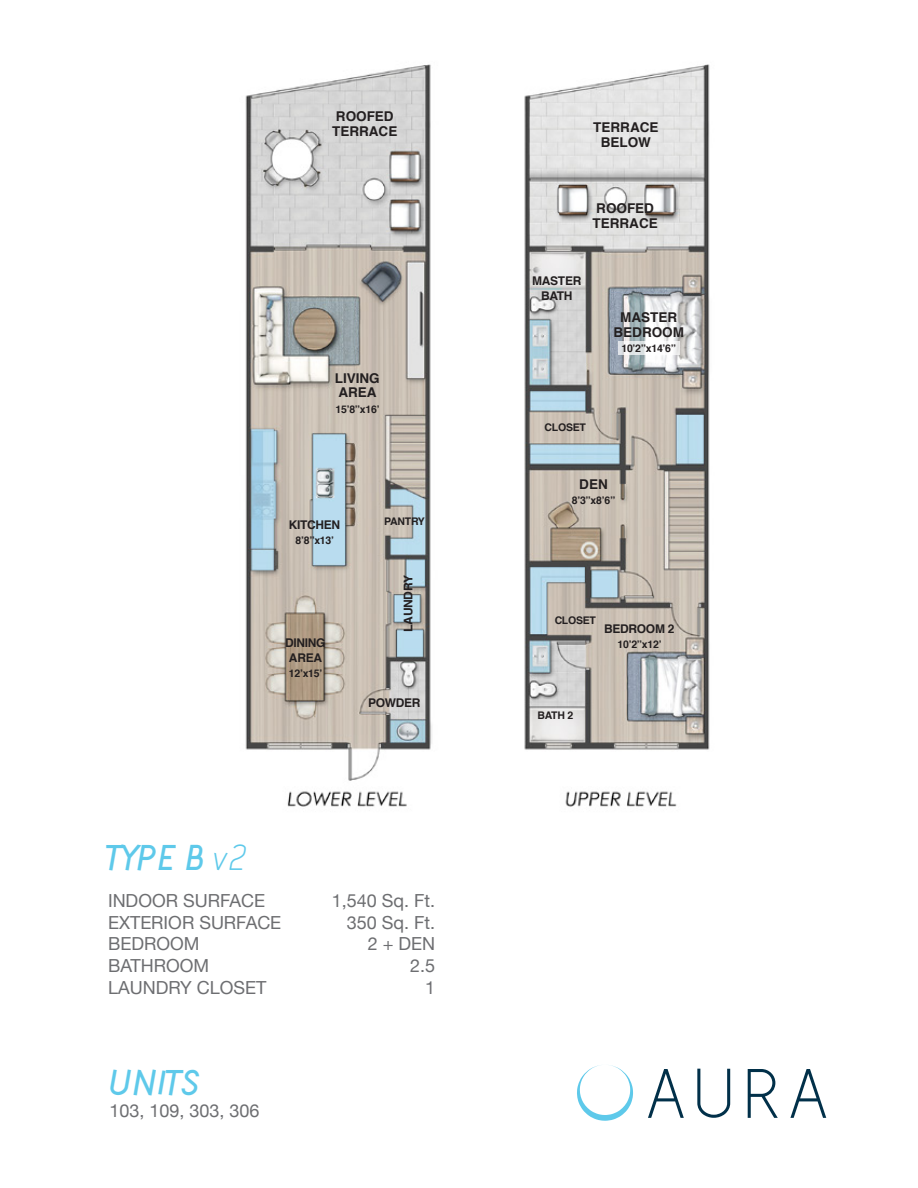
<style>
.page{position:relative;width:918px;height:1188px;background:#fff}
.page>*{position:absolute;margin:0;border:0;box-sizing:border-box;transform-origin:0 0}
.t1{font:italic 700 45px "Acid";color:#5ec9ea}
.t2{font:18px "Helvetica Neue";color:#6d6e71}
.t3{font:700 13.5px/15px "Helvetica";color:#231f20}
.t4{font:700 12px/15px "Helvetica";letter-spacing:-.025em;color:#231f20;text-align:center}
.t5{font:700 10.5px "Helvetica";letter-spacing:-.025em;color:#231f20}
.s1{font-weight:400}
</style>
<div class="page">
<img style="left:245px;top:64px;width:465px;height:743px">
<svg style="left:618px;top:341px;width:62px;height:14px"></svg>
<svg style="left:648px;top:1069px;width:36px;height:49px"></svg>
<svg style="left:697px;top:1069px;width:33px;height:49px"></svg>
<svg style="left:748px;top:1069px;width:30px;height:49px"></svg>
<svg style="left:790px;top:1069px;width:36px;height:49px"></svg>
<svg style="left:577px;top:1065px;width:56px;height:56px"></svg>
<p class="t3" style="left:332px;top:109px;width:67px">ROOFED<br>TERRACE</p>
<p class="t3" style="left:335px;top:370px;width:47px">LIVING<br>AREA</p>
<p class="t5" style="left:336px;top:400px;width:46px">15’8”x16’</p>
<p class="t4" style="left:289px;top:517px;width:53px">KITCHEN</p>
<p class="t5" style="left:296px;top:532px;width:40px">8’8”x13’</p>
<p class="t4" style="left:285px;top:635px;width:42px">DINING<br>AREA</p>
<p class="t5" style="left:289px;top:665px;width:35px">12’x15’</p>
<p class="t5" style="left:384px;top:513px;width:42px">PANTRY</p>
<p class="t4" style="left:401px;top:632px;width:58px;rotate:-90deg">LAUNDRY</p>
<p class="t4" style="left:368px;top:695px;width:54px">POWDER</p>
<h1 class="t1" style="left:107px;top:841px;width:142px">TYPE B <span class="s1">v2</span></h1>
<p class="t2" style="left:108px;top:888px;width:159px">INDOOR SURFACE</p>
<p class="t2" style="left:332px;top:888px;width:105px">1,540 Sq. Ft.</p>
<p class="t2" style="left:108px;top:909px;width:175px">EXTERIOR SURFACE</p>
<p class="t2" style="left:347px;top:909px;width:90px">350 Sq. Ft.</p>
<p class="t2" style="left:108px;top:931px;width:93px">BEDROOM</p>
<p class="t2" style="left:368px;top:931px;width:69px">2 + DEN</p>
<p class="t2" style="left:108px;top:953px;width:103px">BATHROOM</p>
<p class="t2" style="left:410px;top:953px;width:27px">2.5</p>
<p class="t2" style="left:108px;top:974px;width:160px">LAUNDRY CLOSET</p>
<p class="t2" style="left:425px;top:974px;width:12px">1</p>
<h1 class="t1" style="left:109px;top:1067px;width:93px">UNITS</h1>
<p class="t2" style="left:110px;top:1098px;width:152px">103, 109, 303, 306</p>
<p class="t3" style="left:593px;top:120px;width:67px;text-align:center">TERRACE<br>BELOW</p>
<p class="t3" style="left:593px;top:201px;width:67px">ROOFED<br>TERRACE</p>
<p class="t4" style="left:532px;top:273px;width:51px">MASTER<br>BATH</p>
<p class="t3" style="left:614px;top:310px;width:72px;text-align:center">MASTER<br>BEDROOM</p>
<p class="t5" style="left:622px;top:340px;width:56px">10’2”x14’6”</p>
<p class="t5" style="left:545px;top:419px;width:43px">CLOSET</p>
<p class="t3" style="left:579px;top:477px;width:30px">DEN</p>
<p class="t5" style="left:572px;top:492px;width:45px">8’3”x8’6”</p>
<p class="t5" style="left:555px;top:612px;width:43px">CLOSET</p>
<p class="t4" style="left:604px;top:621px;width:72px">BEDROOM 2</p>
<p class="t5" style="left:618px;top:636px;width:46px">10’2”x12’</p>
<p class="t5" style="left:537px;top:707px;width:37px">BATH 2</p>
</div>
